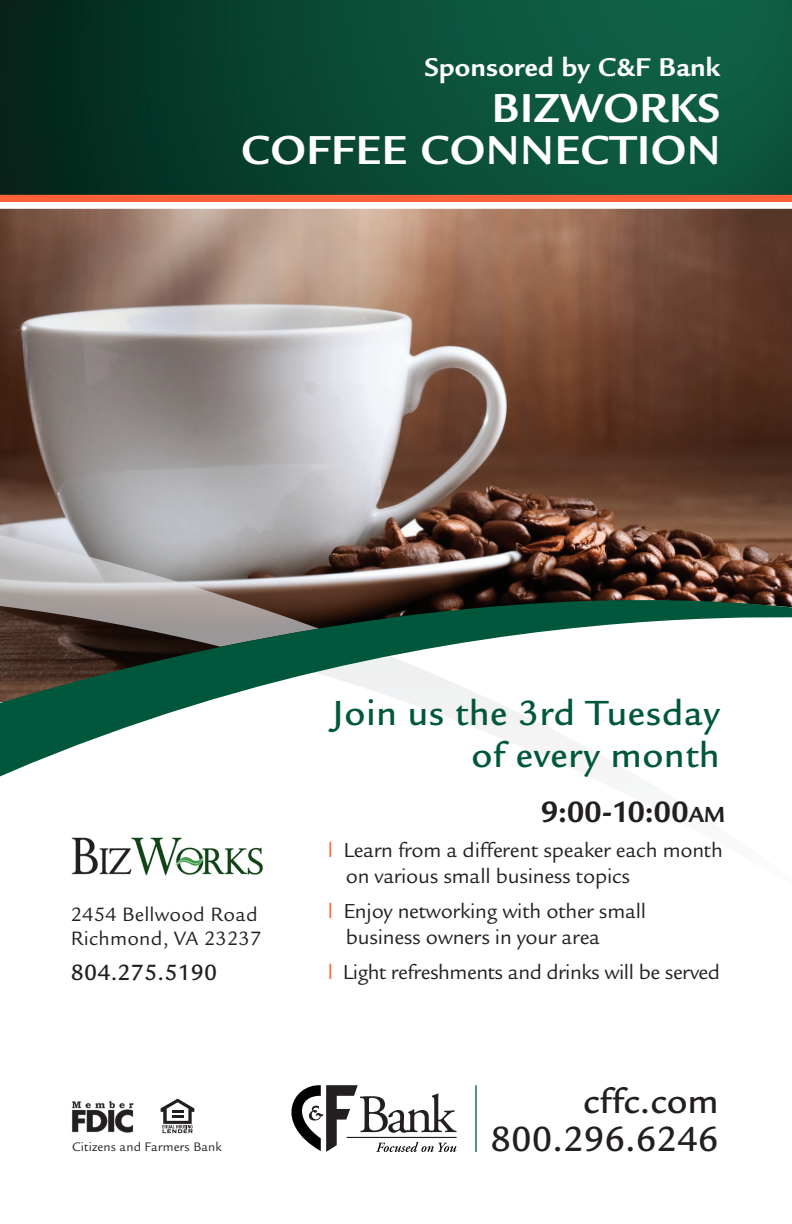
<style>
.page{position:relative;width:792px;height:1224px;background:#fff}
.page>*{position:absolute;margin:0;border:0;box-sizing:border-box;transform-origin:0 0}
.t1{font:700 44px/42px "Legacy Sans";letter-spacing:.02em;color:#fff;text-align:right}
.t2{font:500 38px/42px "Legacy Sans";letter-spacing:.02em;color:#00573c;text-align:right}
.t3{font:500 38px "Legacy Sans";color:#231f20}
.t4{font:500 37.6px "Legacy Sans";color:#231f20}
.t5{font:700 32px "Legacy Sans";color:#231f20}
.t6{font:700 28px "Legacy Sans";letter-spacing:.01em;color:#fff}
.t7{font:500 24px "Legacy Sans";letter-spacing:.01em;color:#231f20}
.t8{font:22px/26px "Legacy Sans";letter-spacing:-.01em;color:#231f20}
.t9{font:21px/24px "Legacy Sans";letter-spacing:.01em;color:#231f20}
.t10{font:13.4px "Legacy Sans";letter-spacing:.01em;color:#231f20}
.s1{font-size:23.8px}
.s2{color:#ff6138}
</style>
<div class="page">
<img style="left:0;top:209px;width:792px;height:326px">
<svg style="left:0;top:536px;width:792px;height:241px"></svg>
<img style="left:0;top:0;width:792px;height:195px">
<svg style="left:291px;top:1085px;width:166px;height:67px"></svg>
<hr style="left:475px;top:1085px;width:2px;height:67px;background:#00573c">
<svg style="left:161px;top:1099px;width:33px;height:34px"></svg>
<img style="left:72px;top:1101px;width:62px;height:32px">
<div style="left:0;top:195px;width:792px;height:7px;background:#ff6138"></div>
<img style="left:71px;top:837px;width:192px;height:39px">
<p class="t6" style="left:424px;top:52px;width:298px">Sponsored by C&amp;F Bank</p>
<p class="t1" style="left:241px;top:88px;width:481px">BIZWORKS<br>COFFEE CONNECTION</p>
<p class="t9" style="left:71px;top:903px;width:192px">2454 Bellwood Road<br>Richmond, VA 23237</p>
<p class="t7" style="left:71px;top:959px;width:148px">804.275.5190</p>
<p class="t10" style="left:72px;top:1140px;width:151px">Citizens and Farmers Bank</p>
<p class="t2" style="left:333px;top:692px;width:388px">Join us the 3rd Tuesday of every month</p>
<p class="t5" style="left:541px;top:793px;width:186px">9:00-10:00<span class="s1">am</span></p>
<p class="t8" style="left:346px;top:837px;width:379px;text-indent:-18px"><span class="s2">l</span> Learn from a different speaker each month on various small business topics</p>
<p class="t8" style="left:346px;top:898px;width:302px;text-indent:-18px"><span class="s2">l</span> Enjoy networking with other small business owners in your area</p>
<p class="t8" style="left:328px;top:959px;width:394px"><span class="s2">l</span> Light refreshments and drinks will be served</p>
<p class="t4" style="left:583px;top:1080px;width:137px">cffc.com</p>
<p class="t3" style="left:491px;top:1117px;width:229px">800.296.6246</p>
</div>
